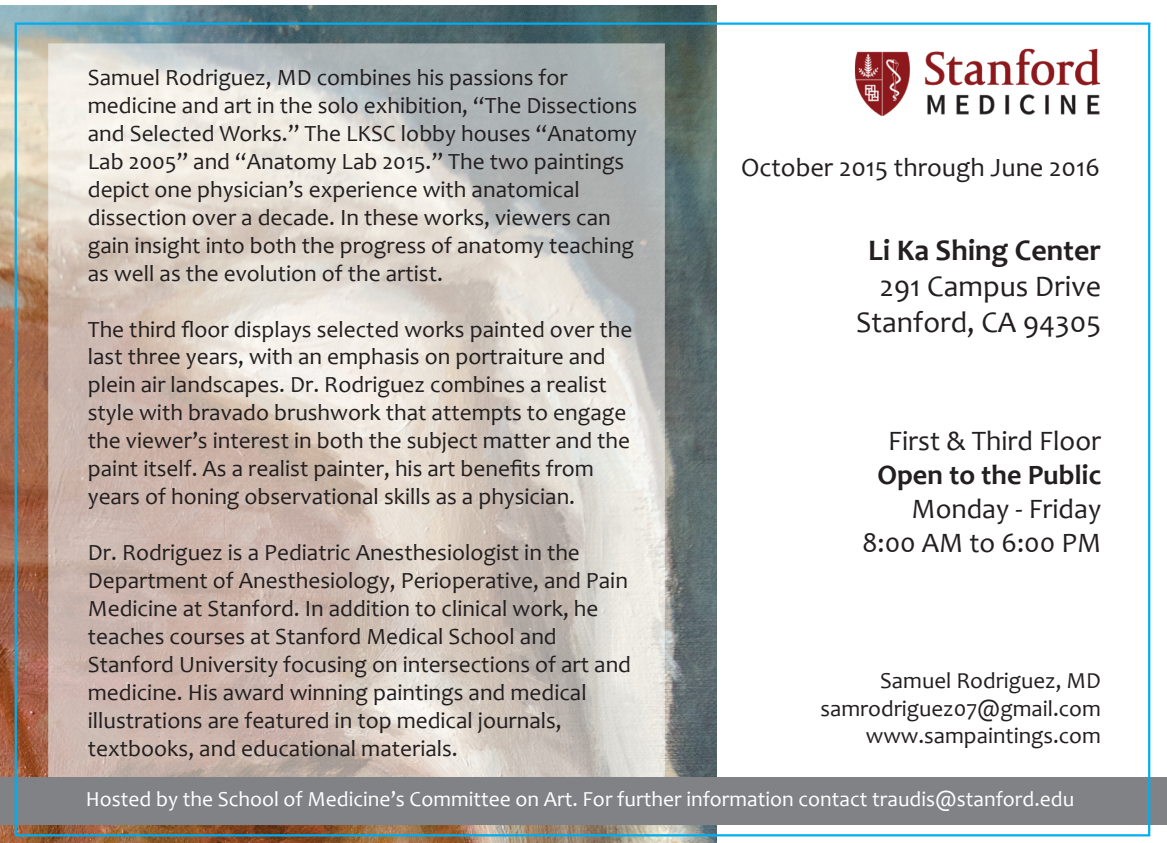
<style>
.page{position:relative;width:1167px;height:843px;background:#fff}
.page>*{position:absolute;margin:0;border:0;box-sizing:border-box;transform-origin:0 0}
.t1{font:29.93px/36px "Candara";color:#231f20;text-align:right}
.t2{font:700 29.93px "Candara";color:#231f20}
.t3{font:28.12px/34px "Candara";color:#231f20;text-align:right}
.t4{font:700 28.12px "Candara";color:#231f20}
.t5{font:26.55px "Candara";color:#231f20}
.t6{font:23.18px/27.9px "Candara";color:#231f20}
.t7{font:22.95px/27.4px "Candara";color:#231f20;text-align:right}
.t8{font:21.38px "Candara";color:#fff}
</style>
<div class="page">
<img style="left:0;top:5px;width:717px;height:837px">
<div style="left:0;top:777px;width:1166px;height:47px;background:#808285"></div>
<img style="left:855px;top:27px;width:296px;height:120px">
<p class="t6" style="left:88px;top:63px;width:551px">Samuel Rodriguez, MD combines his passions for medicine and art in the solo exhibition, “The Dissections and Selected Works.” The LKSC lobby houses “Anatomy Lab 2005” and “Anatomy Lab 2015.” The two paintings depict one physician’s experience with anatomical dissection over a decade. In these works, viewers can gain insight into both the progress of anatomy teaching as well as the evolution of the artist.</p>
<p class="t6" style="left:88px;top:315px;width:546px">The third floor displays selected works painted over the last three years, with an emphasis on portraiture and plein air landscapes. Dr. Rodriguez combines a realist style with bravado brushwork that attempts to engage the viewer’s interest in both the subject matter and the paint itself. As a realist painter, his art benefits from years of honing observational skills as a physician.</p>
<p class="t6" style="left:88px;top:538px;width:544px">Dr. Rodriguez is a Pediatric Anesthesiologist in the Department of Anesthesiology, Perioperative, and Pain Medicine at Stanford. In addition to clinical work, he teaches courses at Stanford Medical School and Stanford University focusing on intersections of art and medicine. His award winning paintings and medical illustrations are featured in top medical journals, textbooks, and educational materials.</p>
<p class="t5" style="left:741px;top:150px;width:360px">October 2015 through June 2016</p>
<p class="t2" style="left:868px;top:232px;width:234px">Li Ka Shing Center</p>
<p class="t1" style="left:856px;top:268px;width:246px">291 Campus Drive<br>Stanford, CA 94305</p>
<p class="t3" style="left:888px;top:424px;width:214px">First &amp; Third Floor</p>
<p class="t4" style="left:877px;top:457px;width:225px">Open to the Public</p>
<p class="t3" style="left:862px;top:491px;width:241px">Monday - Friday<br>8:00 AM to 6:00 PM</p>
<p class="t7" style="left:820px;top:666px;width:282px">Samuel Rodriguez, MD samrodriguez07@gmail.com www.sampaintings.com</p>
<p class="t8" style="left:86px;top:785px;width:989px">Hosted by the School of Medicine’s Committee on Art. For further information contact traudis@stanford.edu</p>
</div>
